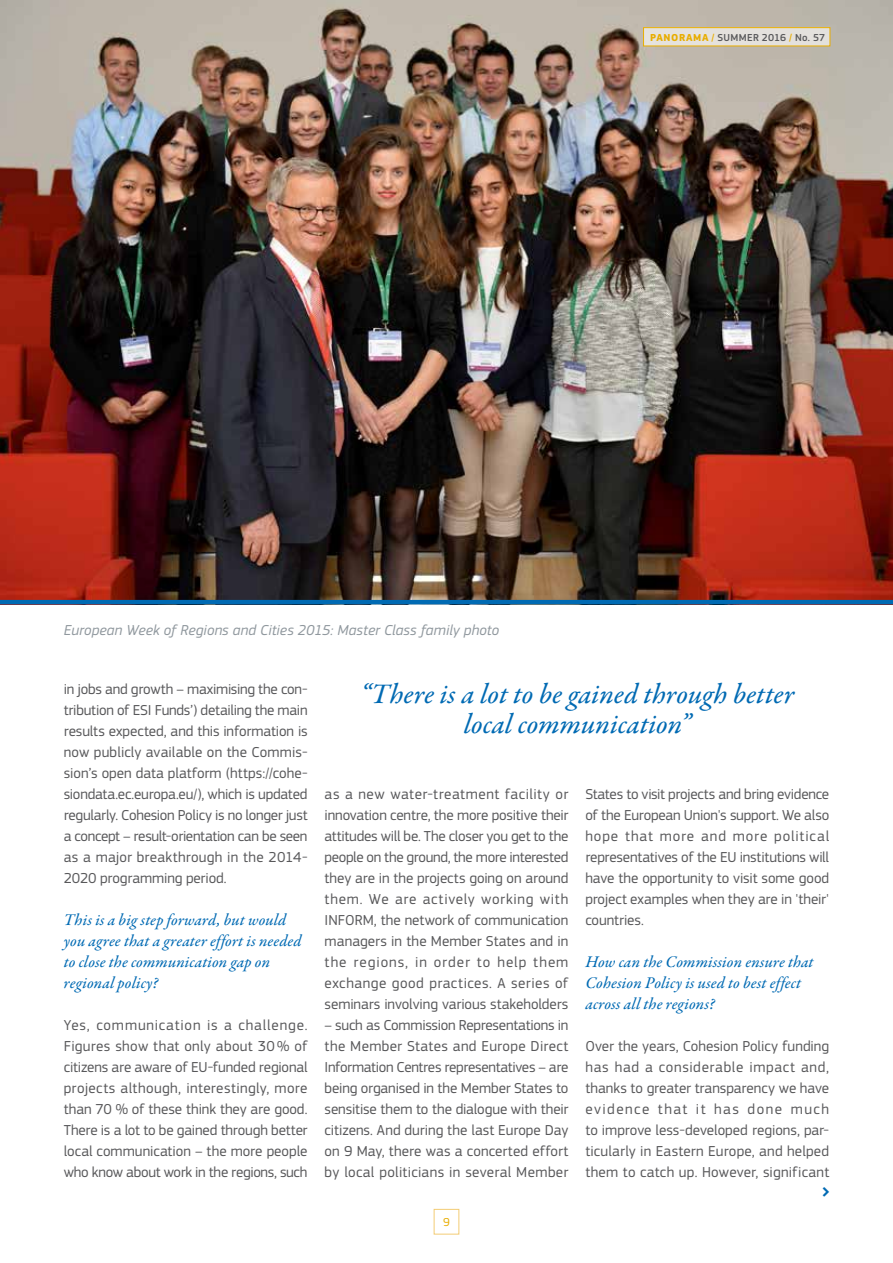
<style>
.page{position:relative;width:893px;height:1263px;background:#fff}
.page>*{position:absolute;margin:0;border:0;box-sizing:border-box;transform-origin:0 0}
.t1{font:28.5px/30px "Garamond Premr Pro Med It";color:#006ab3;text-align:center}
.t2{font:16.5px/21px "Garamond Premr Pro Med It";letter-spacing:.005em;color:#006ab3}
.t3{font:15px/21px "EC Square Sans Pro";color:#58585a;text-align:justify}
.t4{font:italic 15px "EC Square Sans Pro";letter-spacing:.005em;color:#90989e}
.t5{font:12px "EC Square Sans Pro";color:#e8ad00}
.t6{font:500 10.5px "EC Square Sans Pro";letter-spacing:.025em;color:#58585a}
.s1{font-weight:700;color:#e8ad00}
.s2{color:#e8ad00}
</style>
<div class="page">
<img style="left:0;top:0;width:893px;height:600px">
<div style="left:434px;top:1209px;width:25px;height:25px;border:1px solid #f3cc75"></div>
<div style="left:643px;top:28px;width:187px;height:18px;background:#e4e1dd"></div>
<div style="left:643px;top:27px;width:187px;height:19px;border:1px solid #e8ad00"></div>
<hr style="left:0;top:600px;width:893px;height:4px;background:#006ab3">
<p class="t6" style="left:650px;top:31px;width:177px"><span class="s1">PANORAMA</span> <span class="s2">/</span> SUMMER 2016 <span class="s2">/</span> No. 57</p>
<p class="t4" style="left:64px;top:621px;width:437px">European Week of Regions and Cities 2015: Master Class family photo</p>
<p class="t3" style="left:64px;top:678px;width:245px">in jobs and growth – maximising the con&shy;tribution of ESI Funds’) detailing the main results expected, and this information is now publicly available on the Commis&shy;sion’s open data platform (https://cohe&shy;siondata.ec.europa.eu/), which is updated regularly. Cohesion Policy is no longer just a concept – result-orientation can be seen as a major breakthrough in the 2014- 2020 programming period.</p>
<p class="t2" style="left:64px;top:910px;width:239px">This is a big step forward, but would you agree that a greater effort is needed to close the communication gap on regional policy?</p>
<p class="t3" style="left:64px;top:1014px;width:245px">Yes, communication is a challenge.<br>Figures show that only about 30 % of citizens are aware of EU-funded regional projects although, interestingly, more than 70 % of these think they are good.<br>There is a lot to be gained through better local communication – the more people who know about work in the regions, such</p>
<h1 class="t1" style="left:360px;top:680px;width:435px">“There is a lot to be gained through better local communication”</h1>
<p class="t3" style="left:325px;top:783px;width:245px">as a new water-treatment facility or innovation centre, the more positive their attitudes will be. The closer you get to the people on the ground, the more interested they are in the projects going on around them. We are actively working with INFORM, the network of communication managers in the Member States and in the regions, in order to help them exchange good practices. A series of seminars involving various stakeholders</p>
<p class="t3" style="left:325px;top:1014px;width:245px">– such as Commission Representations in the Member States and Europe Direct Information Centres representatives – are being organised in the Member States to sensitise them to the dialogue with their citizens. And during the last Europe Day on 9 May, there was a concerted effort by local politicians in several Member</p>
<p class="t5" style="left:443px;top:1215px;width:8px">9</p>
<p class="t3" style="left:585px;top:783px;width:245px">States to visit projects and bring evidence of the European Union's support. We also hope that more and more political representatives of the EU institutions will have the opportunity to visit some good project examples when they are in 'their' countries.</p>
<p class="t2" style="left:585px;top:952px;width:230px">How can the Commission ensure that<br>Cohesion Policy is used to best effect across all the regions?</p>
<p class="t3" style="left:585px;top:1035px;width:245px">Over the years, Cohesion Policy funding has had a considerable impact and, thanks to greater transparency we have evidence that it has done much to improve less-developed regions, par&shy;ticularly in Eastern Europe, and helped them to catch up. However, significant</p>
</div>
